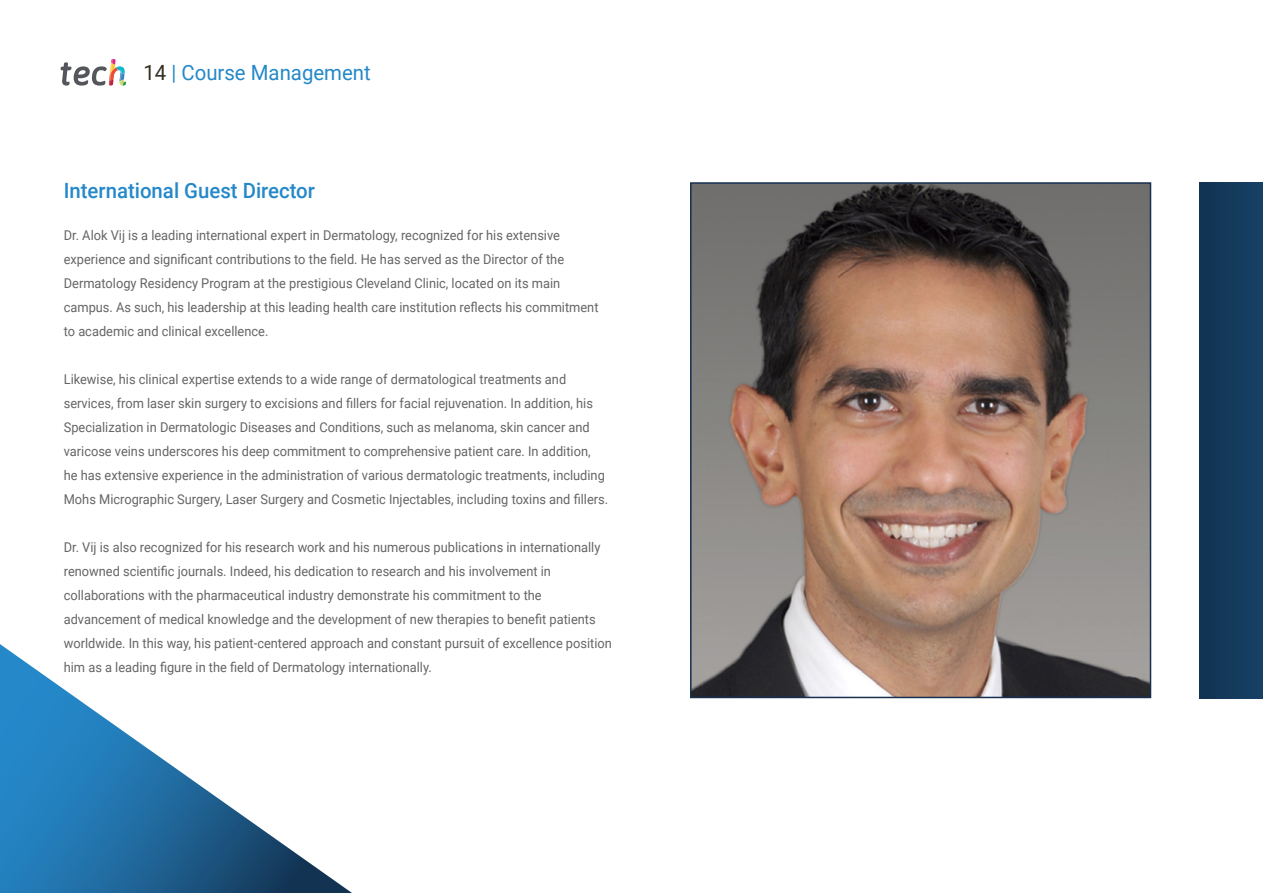
<style>
.page{position:relative;width:1263px;height:893px;background:#fff}
.page>*{position:absolute;margin:0;border:0;box-sizing:border-box;transform-origin:0 0}
.t1{font:500 21px "Roboto";color:#2488c9}
.t2{font:21px "Roboto";color:#2488c9}
.t3{font:13.5px/24px "Roboto";color:#656565;scale:.95 1}
.s1{color:#312e20}
</style>
<div class="page">
<img style="left:693px;top:185px;width:455px;height:510px">
<div style="left:690px;top:182px;width:461px;height:516px;border:2px solid #17304f"></div>
<svg style="left:0;top:644px;width:352px;height:249px"></svg>
<div style="left:1199px;top:182px;width:64px;height:516px;background:#14395b"></div>
<svg style="left:61px;top:59px;width:65px;height:27px"></svg>
<h1 class="t2" style="left:144px;top:57px;width:229px"><span class="s1">14</span> | Course Management</h1>
<h1 class="t1" style="left:64px;top:176px;width:253px">International Guest Director</h1>
<p class="t3" style="left:64px;top:222px;width:564px">Dr. Alok Vij is a leading international expert in Dermatology, recognized for his extensive experience and significant contributions to the field. He has served as the Director of the Dermatology Residency Program at the prestigious Cleveland Clinic, located on its main campus. As such, his leadership at this leading health care institution reflects his commitment to academic and clinical excellence.</p>
<p class="t3" style="left:64px;top:366px;width:574px">Likewise, his clinical expertise extends to a wide range of dermatological treatments and services, from laser skin surgery to excisions and fillers for facial rejuvenation. In addition, his Specialization in Dermatologic Diseases and Conditions, such as melanoma, skin cancer and varicose veins underscores his deep commitment to comprehensive patient care. In addition,<br>he has extensive experience in the administration of various dermatologic treatments, including Mohs Micrographic Surgery, Laser Surgery and Cosmetic Injectables, including toxins and fillers.</p>
<p class="t3" style="left:64px;top:534px;width:578px">Dr. Vij is also recognized for his research work and his numerous publications in internationally renowned scientific journals. Indeed, his dedication to research and his involvement in collaborations with the pharmaceutical industry demonstrate his commitment to the advancement of medical knowledge and the development of new therapies to benefit patients worldwide. In this way, his patient-centered approach and constant pursuit of excellence position him as a leading figure in the field of Dermatology internationally.</p>
</div>
